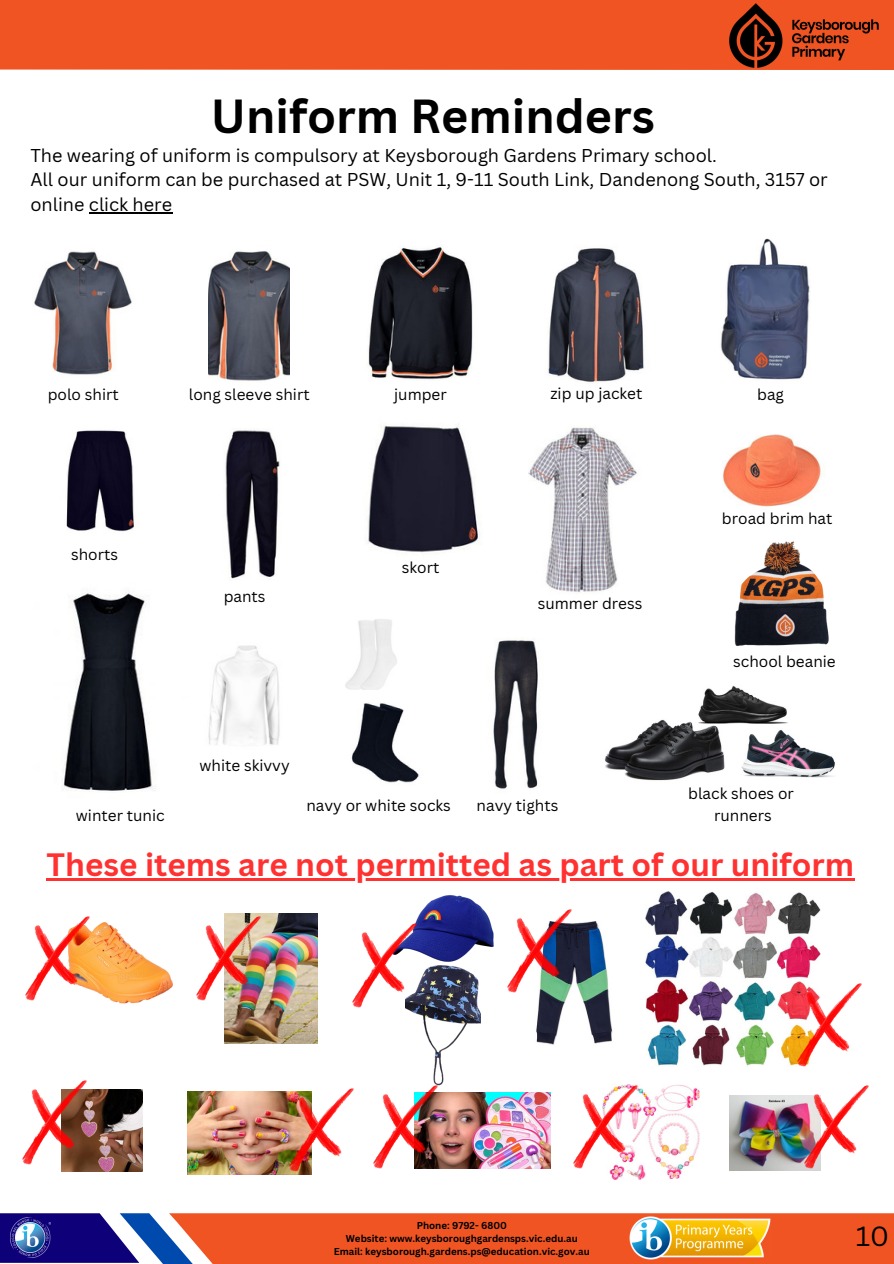
<style>
.page{position:relative;width:894px;height:1264px;background:#fff}
.page>*{position:absolute;margin:0;border:0;box-sizing:border-box;transform-origin:0 0}
.t1{font:700 46.5px "Canva Sans";color:#000}
.t2{font:700 31.5px "Canva Sans";color:#ff3131}
.t3{font:27px "Canva Sans";color:#000}
.t4{font:18.15px/24.8px "Canva Sans";color:#000}
.t5{font:15.3px/21.5px "Canva Sans";color:#000;text-align:center}
.t6{font:700 9.75px "Canva Sans";color:#000}
</style>
<div class="page">
<svg style="left:0;top:1213px;width:893px;height:50px;background:#cd543f"></svg>
<div style="left:0;top:0;width:893px;height:70px;background:#f05423"></div>
<img style="left:729px;top:3px;width:149px;height:64px">
<img style="left:10px;top:1217px;width:41px;height:40px">
<img style="left:629px;top:1216px;width:141px;height:42px">
<img style="left:34px;top:251px;width:98px;height:124px">
<img style="left:209px;top:251px;width:81px;height:130px">
<img style="left:368px;top:247px;width:105px;height:133px">
<img style="left:548px;top:248px;width:96px;height:135px">
<img style="left:66px;top:430px;width:68px;height:102px">
<img style="left:225px;top:430px;width:55px;height:149px">
<img style="left:367px;top:425px;width:114px;height:128px">
<img style="left:62px;top:593px;width:94px;height:199px">
<img style="left:528px;top:427px;width:109px;height:166px">
<img style="left:722px;top:434px;width:100px;height:73px">
<img style="left:208px;top:645px;width:72px;height:100px">
<img style="left:346px;top:619px;width:51px;height:71px">
<img style="left:351px;top:703px;width:68px;height:80px">
<img style="left:493px;top:640px;width:45px;height:149px">
<img style="left:61px;top:1089px;width:81px;height:81px">
<img style="left:187px;top:1091px;width:124px;height:82px">
<img style="left:437px;top:1092px;width:113px;height:76px">
<img style="left:609px;top:1084px;width:90px;height:95px">
<img style="left:225px;top:913px;width:92px;height:130px">
<img style="left:513px;top:921px;width:100px;height:124px">
<img style="left:645px;top:891px;width:175px;height:175px">
<img style="left:739px;top:722px;width:96px;height:56px">
<img style="left:196px;top:916px;width:64px;height:84px">
<img style="left:507px;top:909px;width:64px;height:83px">
<img style="left:797px;top:983px;width:64px;height:83px">
<img style="left:22px;top:1080px;width:65px;height:84px">
<img style="left:289px;top:1088px;width:64px;height:83px">
<img style="left:373px;top:1089px;width:64px;height:79px">
<img style="left:573px;top:1085px;width:64px;height:83px">
<img style="left:605px;top:719px;width:130px;height:62px">
<img style="left:698px;top:685px;width:89px;height:38px">
<img style="left:90px;top:922px;width:83px;height:82px">
<img style="left:25px;top:916px;width:65px;height:84px">
<img style="left:734px;top:541px;width:95px;height:105px">
<img style="left:387px;top:880px;width:112px;height:78px">
<img style="left:406px;top:958px;width:74px;height:131px">
<img style="left:352px;top:923px;width:64px;height:84px">
<img style="left:721px;top:238px;width:89px;height:142px">
<img style="left:729px;top:1095px;width:90px;height:75px">
<hr style="left:89px;top:212px;width:83px;height:1px;background:#000">
<hr style="left:47px;top:878px;width:807px;height:2px;background:#ff3131">
<img style="left:804px;top:1085px;width:64px;height:83px">
<p class="t1" style="left:211px;top:83px;width:445px">Uniform Reminders</p>
<h4 class="t4" style="left:30px;top:142px;width:798px">The wearing of uniform is compulsory at Keysborough Gardens Primary school.<br>All our uniform can be purchased at PSW, Unit 1, 9-11 South Link, Dandenong South, 3157 or online click here</h4>
<p class="t5" style="left:48px;top:383px;width:73px">polo shirt</p>
<p class="t5" style="left:189px;top:383px;width:122px">long sleeve shirt</p>
<h4 class="t5" style="left:394px;top:383px;width:54px">jumper</h4>
<p class="t5" style="left:550px;top:382px;width:93px">zip up jacket</p>
<h4 class="t5" style="left:71px;top:543px;width:48px">shorts</h4>
<p class="t5" style="left:224px;top:585px;width:43px">pants</p>
<h4 class="t5" style="left:199px;top:754px;width:92px">white skivvy</h4>
<h4 class="t5" style="left:402px;top:556px;width:39px">skort</h4>
<p class="t5" style="left:537px;top:592px;width:106px">summer dress</p>
<p class="t5" style="left:757px;top:383px;width:28px">bag</p>
<h4 class="t5" style="left:721px;top:507px;width:112px">broad brim hat</h4>
<h4 class="t5" style="left:733px;top:650px;width:104px">school beanie</h4>
<p class="t5" style="left:688px;top:782px;width:107px">black shoes or runners</p>
<p class="t2" style="left:47px;top:842px;width:808px">These items are not permitted as part of our uniform</p>
<p class="t5" style="left:306px;top:794px;width:146px">navy or white socks</p>
<h4 class="t5" style="left:476px;top:794px;width:83px">navy tights</h4>
<p class="t5" style="left:76px;top:803px;width:90px">winter tunic</p>
<p class="t6" style="left:416px;top:1218px;width:92px">Phone: 9792- 6800</p>
<p class="t6" style="left:346px;top:1231px;width:233px">Website: www.keysboroughgardensps.vic.edu.au</p>
<h1 class="t6" style="left:333px;top:1244px;width:257px">Email: keysborough.gardens.ps@education.vic.gov.au</h1>
<h3 class="t3" style="left:855px;top:1216px;width:35px">10</h3>
</div>
